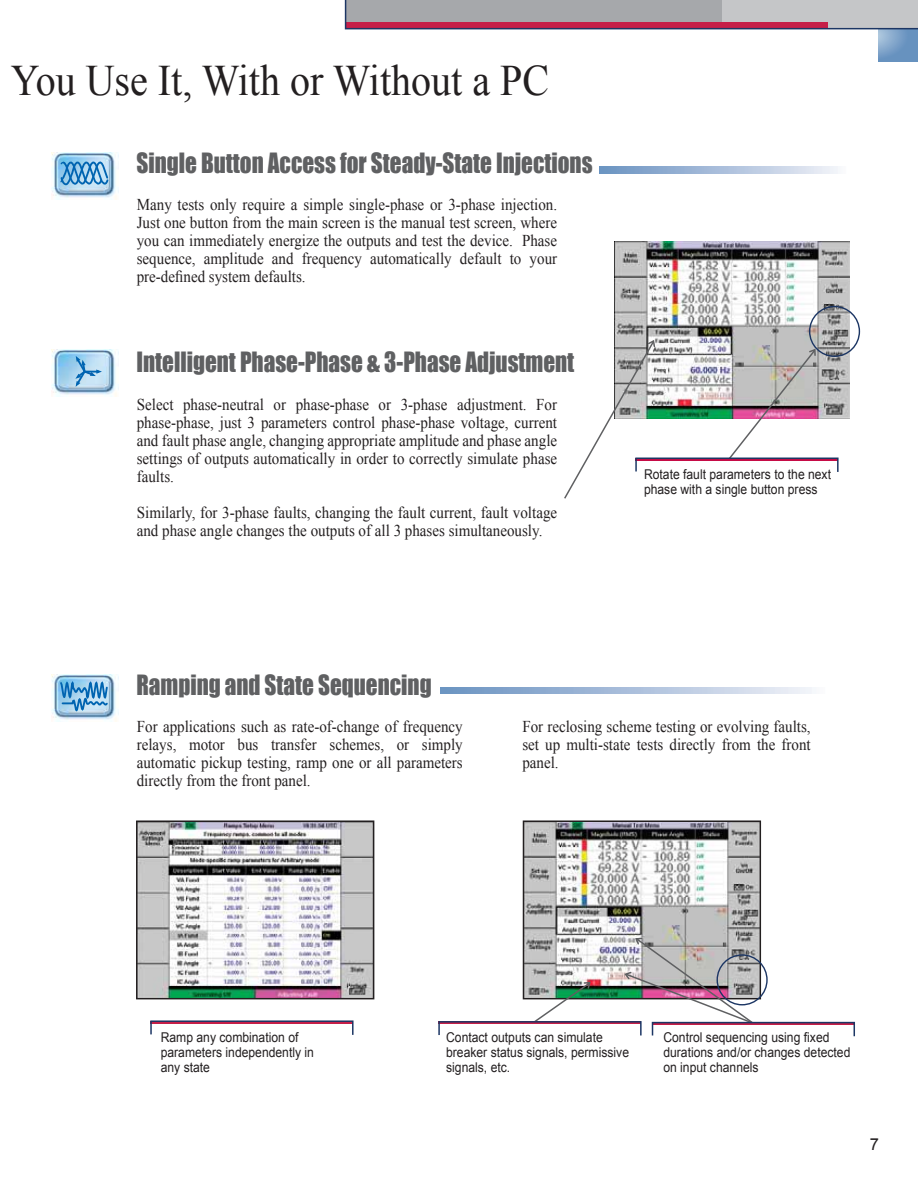
<style>
.page{position:relative;width:918px;height:1188px;background:#fff}
.page>*{position:absolute;margin:0;border:0;box-sizing:border-box;transform-origin:0 0}
.t1{font:43.5px "Times New Roman";color:#231f20;scale:.92 1}
.t2{font:25.65px "Impact";color:#5f6062;scale:.9 1}
.t3{font:16.5px/18px "Times New Roman";color:#231f20;text-align:justify;scale:.91 1}
.t4{font:16.5px "Arial";color:#231f20}
.t5{font:13.5px/15px "Arial";color:#231f20;scale:.9 1}
</style>
<div class="page">
<svg style="left:878px;top:30px;width:40px;height:32px"></svg>
<svg style="left:345px;top:0;width:573px;height:30px;background:#ae95a0"></svg>
<img style="left:526px;top:823px;width:232px;height:173px">
<div style="left:523px;top:820px;width:238px;height:179px;border:2px solid #231f20"></div>
<img style="left:615px;top:241px;width:235px;height:178px">
<div style="left:150px;top:1020px;width:204px;height:16px;border:2px solid #1c3664"></div>
<svg style="left:599px;top:167px;width:239px;height:6px"></svg>
<svg style="left:440px;top:687px;width:372px;height:7px;background:#aabfdb"></svg>
<div style="left:809px;top:306px;width:51px;height:51px;border:1px solid #1c3664;border-radius:50%"></div>
<img style="left:139px;top:823px;width:232px;height:173px">
<div style="left:136px;top:820px;width:238px;height:179px;border:2px solid #231f20"></div>
<img style="left:52px;top:152px;width:67px;height:48px">
<svg style="left:59px;top:155px;width:51px;height:33px;background:#7bb5dd"></svg>
<img style="left:52px;top:349px;width:67px;height:48px">
<svg style="left:75px;top:356px;width:27px;height:31px"></svg>
<img style="left:52px;top:674px;width:67px;height:47px">
<svg style="left:58px;top:674px;width:52px;height:42px;background:#80b4d9"></svg>
<svg style="left:564px;top:339px;width:92px;height:160px"></svg>
<svg style="left:530px;top:981px;width:62px;height:40px"></svg>
<svg style="left:726px;top:348px;width:91px;height:110px"></svg>
<div style="left:635px;top:458px;width:204px;height:15px;border:2px solid #1c3664"></div>
<div style="left:438px;top:1021px;width:204px;height:15px;border:2px solid #1c3664"></div>
<svg style="left:623px;top:937px;width:232px;height:100px"></svg>
<h1 class="t1" style="left:11px;top:64px;width:587px">You Use It, With or Without a PC</h1>
<h2 class="t2" style="left:136px;top:152px;width:508px">Single Button Access for Steady-State Injections</h2>
<p class="t3" style="left:137px;top:197px;width:463px">Many tests only require a simple single-phase or 3-phase injection.<br>Just one button from the main screen is the manual test screen, where you can immediately energize the outputs and test the device. Phase sequence, amplitude and frequency automatically default to your pre-defined system defaults.</p>
<h2 class="t2" style="left:136px;top:351px;width:488px">Intelligent Phase-Phase &amp; 3-Phase Adjustment</h2>
<p class="t3" style="left:137px;top:397px;width:463px">Select phase-neutral or phase-phase or 3-phase adjustment. For phase-phase, just 3 parameters control phase-phase voltage, current and fault phase angle, changing appropriate amplitude and phase angle settings of outputs automatically in order to correctly simulate phase faults.</p>
<p class="t3" style="left:137px;top:505px;width:463px">Similarly, for 3-phase faults, changing the fault current, fault voltage and phase angle changes the outputs of all 3 phases simultaneously.</p>
<h2 class="t2" style="left:136px;top:675px;width:329px">Ramping and State Sequencing</h2>
<p class="t5" style="left:644px;top:468px;width:209px">Rotate fault parameters to the next phase with a single button press</p>
<p class="t3" style="left:137px;top:719px;width:360px">For applications such as rate-of-change of frequency relays, motor bus transfer schemes, or simply automatic pickup testing, ramp one or all parameters directly from the front panel.</p>
<p class="t3" style="left:522px;top:719px;width:318px">For reclosing scheme testing or evolving faults, set up multi-state tests directly from the front panel.</p>
<p class="t5" style="left:161px;top:1031px;width:172px">Ramp any combination of parameters independently in any state</p>
<p class="t5" style="left:446px;top:1031px;width:205px">Contact outputs can simulate breaker status signals, permissive signals, etc.</p>
<p class="t5" style="left:663px;top:1031px;width:209px">Control sequencing using fixed durations and/or changes detected on input channels</p>
<p class="t4" style="left:870px;top:1138px;width:11px">7</p>
</div>
